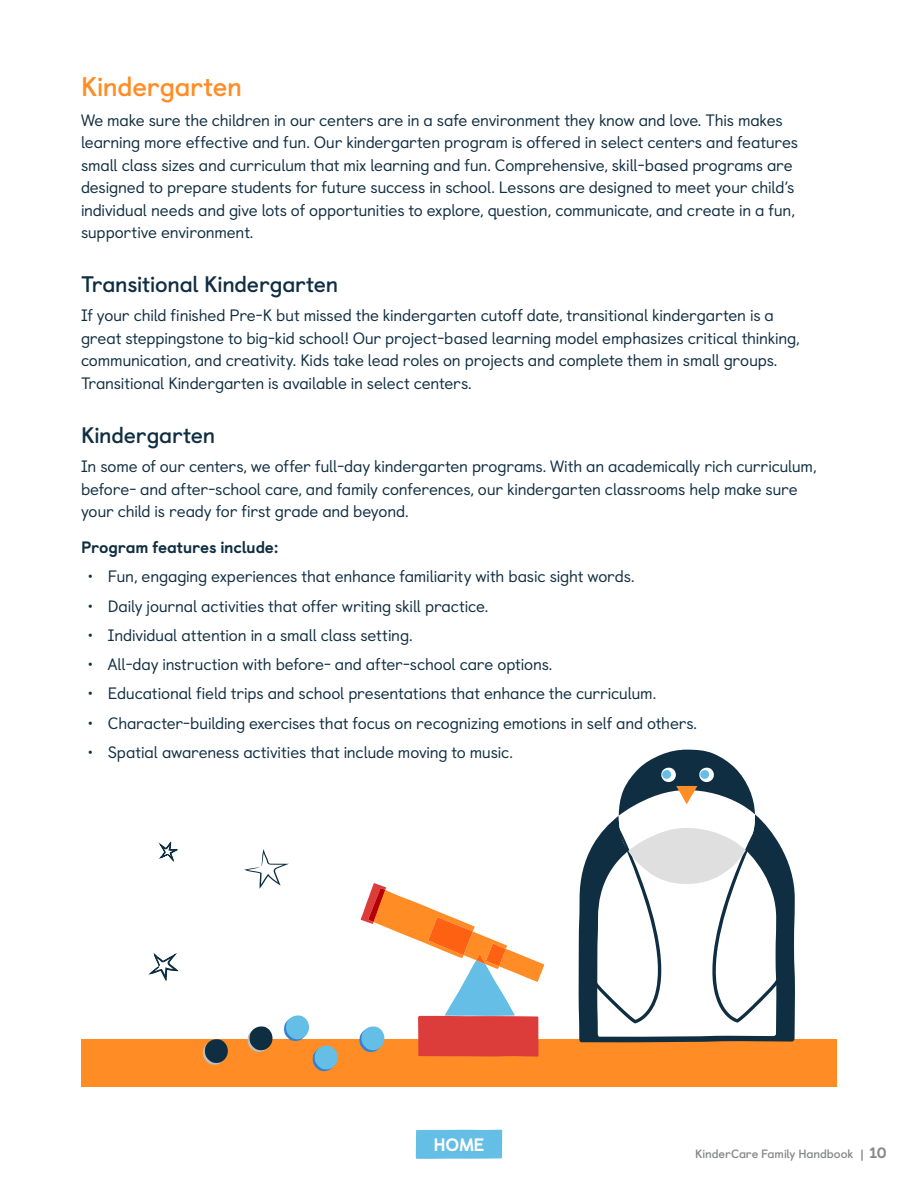
<style>
.page{position:relative;width:918px;height:1188px;background:#fff}
.page>*{position:absolute;margin:0;border:0;box-sizing:border-box;transform-origin:0 0}
.t1{font:700 27px "Castledown";letter-spacing:-.01em;color:#ff8c24}
.t2{font:700 22.5px "Castledown";letter-spacing:-.01em;color:#102e41}
.t3{font:800 18px "Castledown";color:#fff}
.t4{font:16.5px/22.5px "Castledown";letter-spacing:-.01em;color:#102e41}
.t5{font:800 16.5px "Castledown";letter-spacing:-.01em;color:#102e41}
.t6{font:700 12px "Castledown";letter-spacing:-.01em;color:#868787}
.s1{font-weight:800;font-size:15px}
</style>
<div class="page">
<div style="left:81px;top:1040px;width:756px;height:47px;background:#ff8c24"></div>
<svg style="left:148px;top:952px;width:30px;height:30px"></svg>
<svg style="left:579px;top:880px;width:216px;height:162px"></svg>
<svg style="left:579px;top:750px;width:214px;height:287px"></svg>
<svg style="left:244px;top:849px;width:45px;height:40px"></svg>
<svg style="left:284px;top:1015px;width:54px;height:56px"></svg>
<svg style="left:248px;top:1026px;width:24px;height:26px"></svg>
<svg style="left:203px;top:1039px;width:25px;height:26px"></svg>
<svg style="left:359px;top:883px;width:185px;height:174px"></svg>
<svg style="left:158px;top:841px;width:21px;height:21px"></svg>
<div style="left:416px;top:1130px;width:86px;height:29px;background:#64bee6"></div>
<h1 class="t1" style="left:81px;top:66px;width:163px">Kindergarten</h1>
<p class="t4" style="left:81px;top:107px;width:719px">We make sure the children in our centers are in a safe environment they know and love. This makes learning more effective and fun. Our kindergarten program is offered in select centers and features small class sizes and curriculum that mix learning and fun. Comprehensive, skill-based programs are designed to prepare students for future success in school. Lessons are designed to meet your child’s individual needs and give lots of opportunities to explore, question, communicate, and create in a fun, supportive environment.</p>
<h2 class="t2" style="left:81px;top:266px;width:259px">Transitional Kindergarten</h2>
<p class="t4" style="left:81px;top:303px;width:720px">If your child finished Pre-K but missed the kindergarten cutoff date, transitional kindergarten is a great steppingstone to big-kid school! Our project-based learning model emphasizes critical thinking, communication, and creativity. Kids take lead roles on projects and complete them in small groups.<br>Transitional Kindergarten is available in select centers.</p>
<h2 class="t2" style="left:81px;top:417px;width:136px">Kindergarten</h2>
<p class="t4" style="left:81px;top:454px;width:737px">In some of our centers, we offer full-day kindergarten programs. With an academically rich curriculum, before- and after-school care, and family conferences, our kindergarten classrooms help make sure your child is ready for first grade and beyond.</p>
<p class="t5" style="left:81px;top:534px;width:199px">Program features include:</p>
<p class="t4" style="left:88px;top:564px;width:547px">• Fun, engaging experiences that enhance familiarity with basic sight words.</p>
<p class="t4" style="left:88px;top:593px;width:400px">• Daily journal activities that offer writing skill practice.</p>
<p class="t4" style="left:88px;top:622px;width:325px">• Individual attention in a small class setting.</p>
<p class="t4" style="left:88px;top:652px;width:464px">• All-day instruction with before- and after-school care options.</p>
<p class="t4" style="left:88px;top:681px;width:568px">• Educational field trips and school presentations that enhance the curriculum.</p>
<p class="t4" style="left:88px;top:710px;width:609px">• Character-building exercises that focus on recognizing emotions in self and others.</p>
<p class="t4" style="left:88px;top:739px;width:425px">• Spatial awareness activities that include moving to music.</p>
<p class="t3" style="left:433px;top:1130px;width:53px">HOME</p>
<p class="t6" style="left:695px;top:1144px;width:193px">KinderCare Family Handbook | <span class="s1">10</span></p>
</div>
